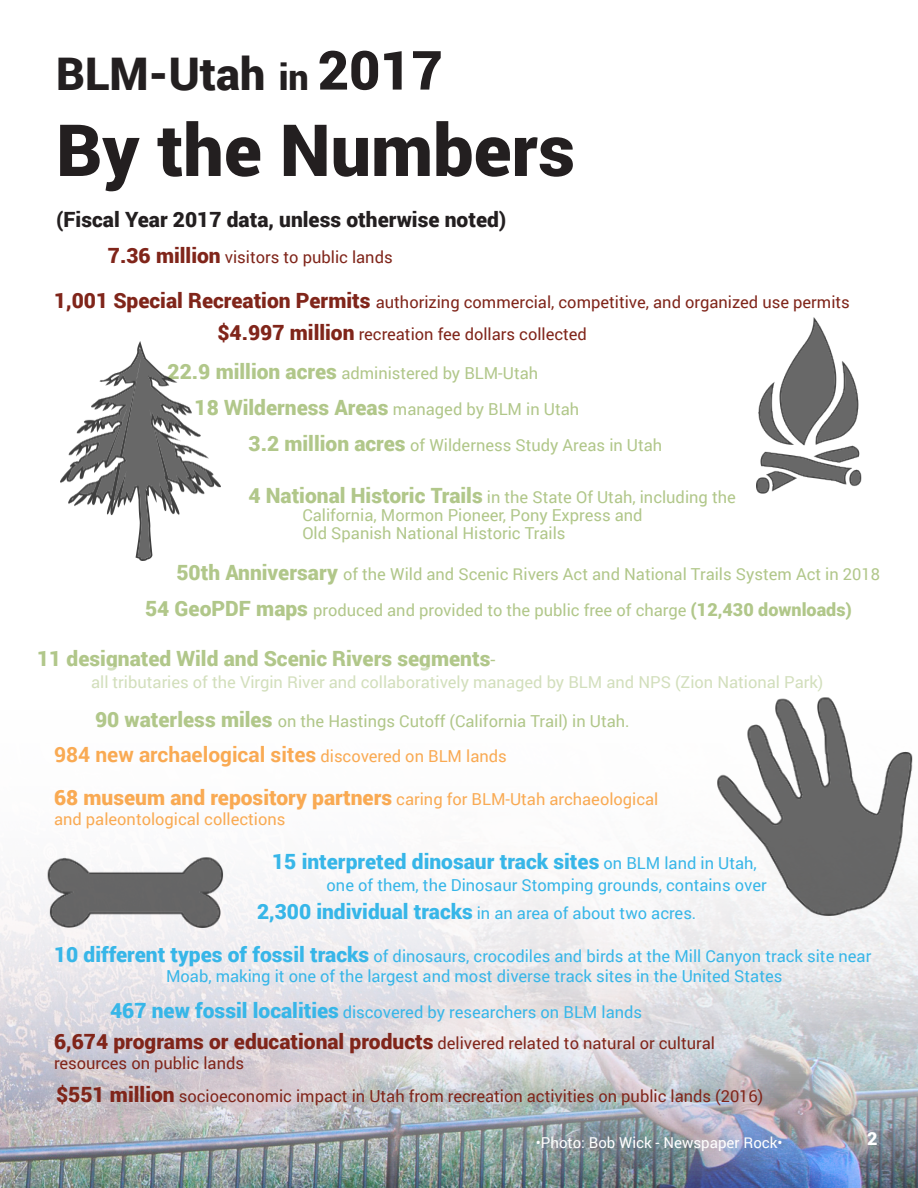
<style>
.page{position:relative;width:918px;height:1188px;background:#fff}
.page>*{position:absolute;margin:0;border:0;box-sizing:border-box;transform-origin:0 0}
.t1{font:900 72px "Roboto";color:#231f20}
.t2{font:900 45px "Roboto";color:#231f20}
.t3{font:900 21px "Roboto";color:#37b6e8}
.t4{font:700 21px "Roboto";color:#f9aa53}
.t5{font:900 21px "Roboto";color:#231f20}
.t6{font:900 21px "Roboto";color:#b1c78a}
.t7{font:900 18px "Roboto";color:#fff}
.t8{font:16.5px "Roboto";color:#b1c78a}
.t9{font:16.5px "Roboto";color:#80251a}
.t10{font:16.5px/19.8px "Roboto";color:#37b6e8}
.t11{font:16.5px "Roboto";color:#f9aa53}
.t12{font:15px "Roboto";color:#fff}
.s1{font-size:36px}
.s2{font-size:54px}
.s3{font-weight:900;font-size:21px}
.s4{font-weight:900;font-size:18px}
.s5{font-weight:400;font-size:18px}
.s6{font-weight:400;font-size:16.5px}
</style>
<div class="page">
<img style="left:0;top:1132px;width:918px;height:56px">
<img style="left:60px;top:341px;width:161px;height:220px">
<img style="left:756px;top:317px;width:106px;height:177px">
<svg style="left:0;top:873px;width:918px;height:259px"></svg>
<img style="left:703px;top:697px;width:215px;height:231px">
<img style="left:33px;top:857px;width:207px;height:78px">
<p class="t2" style="left:56px;top:42px;width:388px">BLM-Utah <span class="s1">in</span> <span class="s2">2017</span></p>
<p class="t1" style="left:56px;top:100px;width:520px">By the Numbers</p>
<p class="t5" style="left:56px;top:205px;width:452px">(Fiscal Year 2017 data, unless otherwise noted)</p>
<p class="t9" style="left:108px;top:246px;width:286px"><span class="s3">7.36 million</span> visitors to public lands</p>
<p class="t9" style="left:54px;top:291px;width:797px"><span class="s3">1,001 Special Recreation Permits</span> authorizing commercial, competitive, and organized use permits</p>
<p class="t9" style="left:218px;top:323px;width:371px"><span class="s3">$4.997 million</span> recreation fee dollars collected</p>
<p class="t8" style="left:168px;top:361px;width:372px"><span class="s3">22.9 million acres</span> administered by BLM-Utah</p>
<p class="t8" style="left:195px;top:398px;width:386px"><span class="s3">18 Wilderness Areas</span> managed by BLM in Utah</p>
<p class="t8" style="left:249px;top:434px;width:415px"><span class="s3">3.2 million acres</span> of Wilderness Study Areas in Utah</p>
<p class="t8" style="left:248px;top:485px;width:489px"><span class="s3">4 National Historic Trails</span> in the State Of Utah, including the</p>
<p class="t8" style="left:302px;top:503px;width:342px">California, Mormon Pioneer, Pony Express and</p>
<p class="t8" style="left:302px;top:521px;width:265px">Old Spanish National Historic Trails</p>
<p class="t8" style="left:176px;top:562px;width:705px"><span class="s3">50th Anniversary</span> of the Wild and Scenic Rivers Act and National Trails System Act in 2018</p>
<p class="t8" style="left:145px;top:598px;width:708px"><span class="s3">54 GeoPDF maps</span> produced and provided to the public free of charge <span class="s4">(12,430 downloads)</span></p>
<p class="t6" style="left:37px;top:644px;width:460px">11 designated Wild and Scenic Rivers segments<span class="s5">-</span></p>
<p class="t8" style="left:91px;top:670px;width:734px">all tributaries of the Virgin River and collaboratively managed by BLM and NPS (Zion National Park)</p>
<p class="t8" style="left:95px;top:709px;width:536px"><span class="s3">90 waterless miles</span> on the Hastings Cutoff (California Trail) in Utah.</p>
<p class="t4" style="left:54px;top:740px;width:454px">984 new archaelogical sites <span class="s6">discovered on BLM lands</span></p>
<p class="t11" style="left:54px;top:787px;width:606px"><span class="s3">68 museum and repository partners</span> caring for BLM-Utah archaeological</p>
<p class="t11" style="left:54px;top:807px;width:233px">and paleontological collections</p>
<p class="t3" style="left:272px;top:846px;width:486px">15 interpreted dinosaur track sites <span class="s6">on BLM land in Utah,</span></p>
<p class="t10" style="left:327px;top:875px;width:442px">one of them, the Dinosaur Stomping grounds, contains over</p>
<p class="t10" style="left:257px;top:902px;width:441px"><span class="s3">2,300 individual tracks</span> in an area of about two acres.</p>
<p class="t10" style="left:166px;top:945px;width:707px;text-indent:-112px"><span class="s3">10 different types of fossil tracks</span> of dinosaurs, crocodiles and birds at the Mill Canyon track site near<br>Moab, making it one of the largest and most diverse track sites in the United States</p>
<p class="t10" style="left:110px;top:1001px;width:534px"><span class="s3">467 new fossil localities</span> discovered by researchers on BLM lands</p>
<p class="t9" style="left:54px;top:1032px;width:663px"><span class="s3">6,674 programs or educational products</span> delivered related to natural or cultural</p>
<p class="t9" style="left:54px;top:1051px;width:192px">resources on public lands</p>
<p class="t9" style="left:56px;top:1085px;width:709px"><span class="s3">$551 million</span> socioeconomic impact in Utah from recreation activities on public lands (2016)</p>
<p class="t12" style="left:536px;top:1132px;width:248px">•Photo: Bob Wick - Newspaper Rock•</p>
<p class="t7" style="left:867px;top:1126px;width:12px">2</p>
</div>
